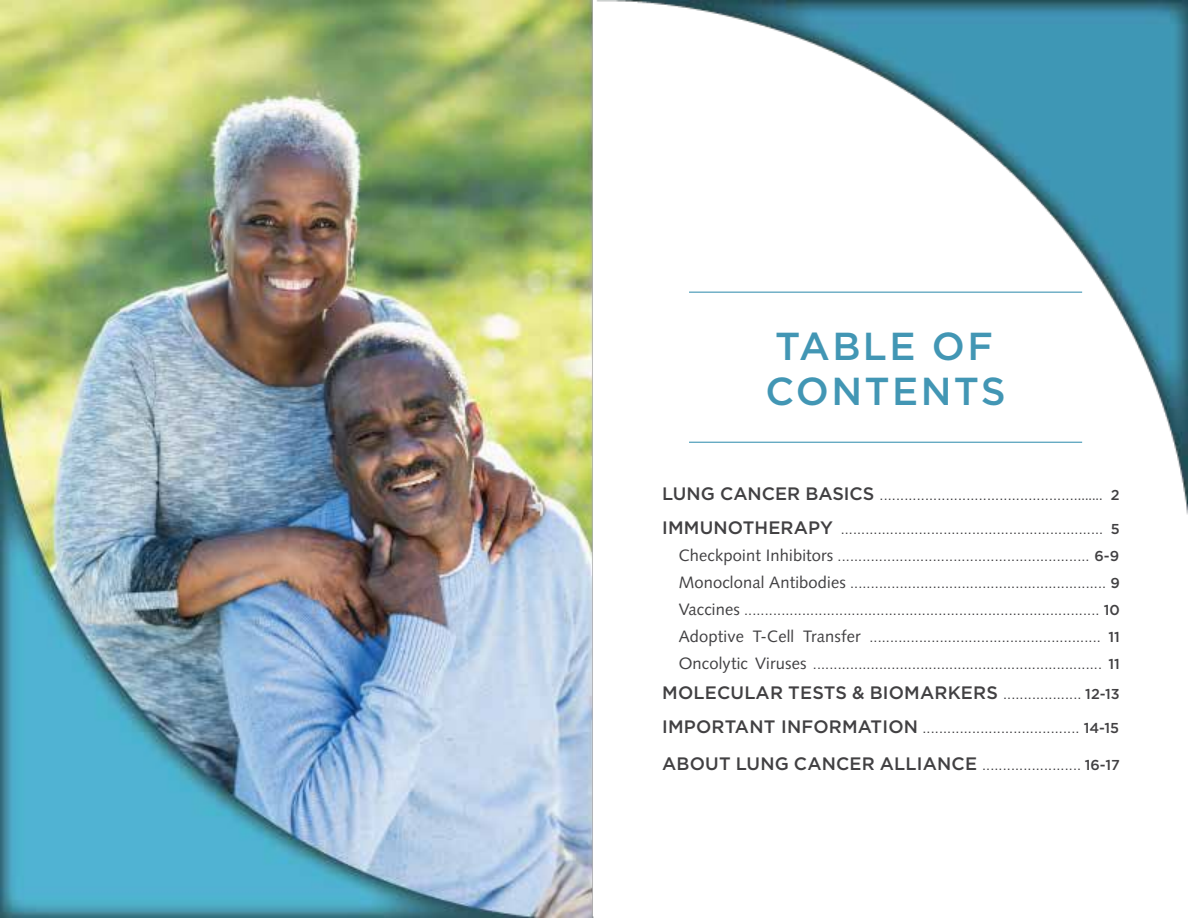
<style>
.page{position:relative;width:1188px;height:918px;background:#fff}
.page>*{position:absolute;margin:0;border:0;box-sizing:border-box;transform-origin:0 0}
.t1{font:500 39px "Gotham";color:#4296b4}
.t2{font:500 18px "Gotham";letter-spacing:.01em;color:#414042}
.t3{font:14.4px/27px "Syntax LT Std";color:#414042;text-align:justify}
.t4{font:14.25px "Syntax LT Std";color:#414042}
.s1{font-family:"Gotham";font-weight:500;font-size:18px}
.s2{font-family:"Gotham"}
.s3{font-family:"Gotham";font-weight:500}
.s4{font-family:"Gotham";font-weight:500;font-size:14.4px}
.s5{font-size:16.5px}
.s6{font-family:"Syntax LT Std";font-weight:400;font-size:14.4px}
.s7{font-size:14.4px}
</style>
<div class="page">
<img style="left:597px;top:0;width:591px;height:515px">
<hr style="left:689px;top:292px;width:393px;height:1px;background:#4296b4">
<hr style="left:689px;top:442px;width:393px;height:1px;background:#4296b4">
<img style="left:0;top:0;width:594px;height:918px">
<h1 class="t1" style="left:775px;top:321px;width:29px">TAB</h1>
<h1 class="t1" style="left:863px;top:321px;width:99px">LE OF</h1>
<h1 class="t1" style="left:766px;top:366px;width:61px">CONTENTS</h1>
<p class="t3" style="left:662px;top:482px;width:459px"><span class="s1">LUNG CANCER BASICS</span> ................................................<span class="s2">.......</span> <span class="s3">2</span></p>
<p class="t4" style="left:662px;top:521px;width:459px"><span class="s1">IMMUNOTHERAPY</span> ................................................................ <span class="s4">5</span></p>
<p class="t3" style="left:679px;top:543px;width:443px"><span class="s5">Checkpoint Inhibitors</span> ............................................................. <span class="s3">6-9<br></span><span class="s5">Monoclonal Antibodies</span> .............................................................. <span class="s3">9<br></span><span class="s5">Vaccines</span> ...................................................................................... <span class="s3">10<br></span><span class="s5">Adoptive T-Cell Transfer</span> ........................................................ <span class="s3">11<br></span><span class="s5">Oncolytic Viruses</span> ...................................................................... <span class="s3">11</span></p>
<p class="t2" style="left:662px;top:681px;width:459px">MOLECULAR TESTS &amp; BIOMARKERS <span class="s6">...................</span> <span class="s7">12-13</span></p>
<p class="t3" style="left:662px;top:714px;width:459px"><span class="s1">IMPORTANT INFORMATION</span> ...................................... <span class="s3">14-15</span></p>
<p class="t2" style="left:662px;top:752px;width:231px">ABOUT LUNG CANCER ALL</p>
<p class="t3" style="left:917px;top:751px;width:204px"><span class="s1">IANCE</span> ........................ <span class="s3">16-17</span></p>
</div>
